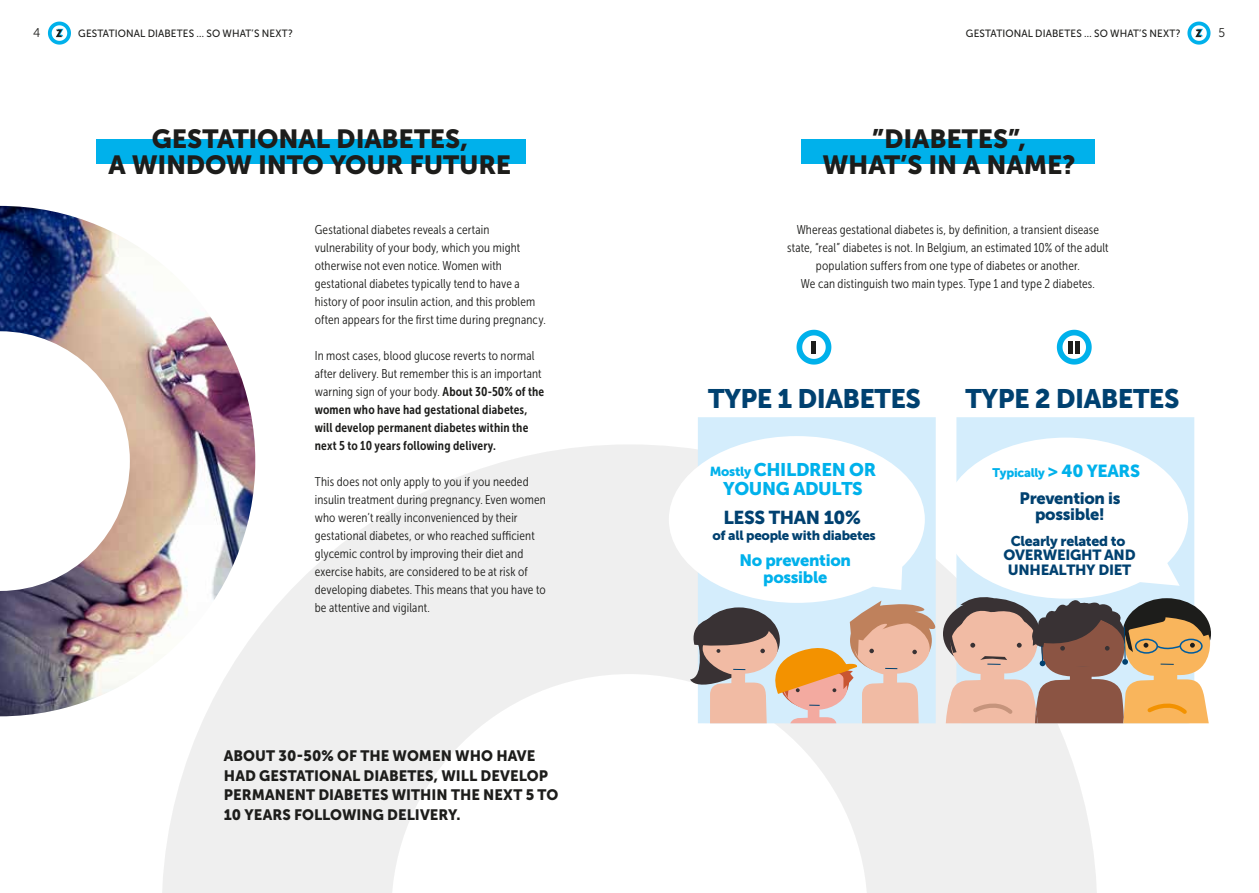
<style>
.page{position:relative;width:1259px;height:893px;background:#fff}
.page>*{position:absolute;margin:0;border:0;box-sizing:border-box;transform-origin:0 0}
.t1{font:26.55px "Museo Sans 900";letter-spacing:-.02em;color:#004170}
.t2{font:26.1px/26.1px "Museo Sans 900";letter-spacing:-.005em;color:#1d1d1b;text-align:center}
.t3{font:18.6px "Museo Sans 900";letter-spacing:-.02em;color:#004170}
.t4{font:18.15px/18.8px "Museo Sans 900";letter-spacing:-.02em;color:#00b1eb;text-align:center}
.t5{font:16.5px/16.2px "Museo Sans 900";letter-spacing:-.02em;color:#004170;text-align:center}
.t6{font:16.5px/16.2px "Museo Sans 900";letter-spacing:-.02em;color:#00b1eb;text-align:center}
.t7{font:15px/19.5px "Museo Sans 900";letter-spacing:.005em;color:#1d1d1b}
.t8{font:14.7px/14.7px "Museo Sans 900";letter-spacing:-.02em;color:#004170;text-align:center}
.t9{font:14.1px "Museo Sans 900";letter-spacing:-.02em;color:#004170}
.t10{font:13.2px "Museo Sans 900";letter-spacing:-.02em;color:#004170}
.t11{font:12.75px/18px "Museo Sans Cond 300";letter-spacing:.01em;color:#1d1d1b}
.t12{font:12.75px/18px "Museo Sans Cond 700";letter-spacing:.01em;color:#1d1d1b;text-align:justify}
.t13{font:12.75px "Museo Sans 300";color:#1d1d1b;scale:.95 1}
.t14{font:12.45px "Museo Sans 900";letter-spacing:-.02em;color:#00b1eb}
.t15{font:10.5px "Museo Sans 500";letter-spacing:.01em;color:#1d1d1b;scale:.95 1}
.s1{font-family:"Museo Sans Cond 700"}
.s2{font-size:13.05px}
.s3{font-size:17.4px}
</style>
<div class="page">
<svg style="left:47px;top:21px;width:24px;height:24px"></svg>
<svg style="left:1187px;top:21px;width:24px;height:24px"></svg>
<svg style="left:162px;top:445px;width:935px;height:448px;fill:#efefef"></svg>
<img style="left:0;top:206px;width:255px;height:510px">
<div style="left:96px;top:139px;width:430px;height:25px;background:#00b1eb"></div>
<div style="left:801px;top:139px;width:293px;height:25px;background:#00b1eb"></div>
<svg style="left:796px;top:329px;width:36px;height:36px"></svg>
<div style="left:811px;top:341px;width:5px;height:12px;background:#1d1d1b"></div>
<svg style="left:1056px;top:329px;width:36px;height:36px"></svg>
<div style="left:1068px;top:341px;width:5px;height:12px;background:#1d1d1b"></div>
<div style="left:1075px;top:341px;width:5px;height:12px;background:#1d1d1b"></div>
<div style="left:698px;top:417px;width:237px;height:19px;background:#d4edfc"></div>
<div style="left:956px;top:417px;width:238px;height:19px;background:#d4edfc"></div>
<svg style="left:669px;top:436px;width:542px;height:287px"></svg>
<p class="t13" style="left:33px;top:26px;width:9px">4</p>
<p class="t15" style="left:78px;top:28px;width:228px">GESTATIONAL DIABETES … SO WHAT’S NEXT?</p>
<p class="t15" style="left:966px;top:28px;width:228px">GESTATIONAL DIABETES … SO WHAT’S NEXT?</p>
<p class="t13" style="left:1218px;top:26px;width:9px">5</p>
<h2 class="t2" style="left:108px;top:125px;width:404px">GESTATIONAL DIABETES,<br>A WINDOW INTO YOUR FUTURE</h2>
<h2 class="t2" style="left:822px;top:125px;width:254px">”DIABETES”,<br>WHAT’S IN A NAME?</h2>
<p class="t11" style="left:315px;top:221px;width:232px">Gestational diabetes reveals a certain vulnerability of your body, which you might otherwise not even notice. Women with gestational diabetes typically tend to have a history of poor insulin action, and this problem often appears for the first time during pregnancy.</p>
<p class="t11" style="left:315px;top:347px;width:231px">In most cases, blood glucose reverts to normal after delivery. But remember this is an important warning sign of your body. <span class="s1">About 30-50% of the</span></p>
<p class="t12" style="left:315px;top:401px;width:215px">women who have had gestational diabetes, will develop permanent diabetes within the next 5 to 10 years following delivery.</p>
<p class="t11" style="left:315px;top:473px;width:233px">This does not only apply to you if you needed insulin treatment during pregnancy. Even women who weren’t really inconvenienced by their gestational diabetes, or who reached sufficient glycemic control by improving their diet and exercise habits, are considered to be at risk of developing diabetes. This means that you have to be attentive and vigilant.</p>
<p class="t7" style="left:224px;top:746px;width:336px">ABOUT 30-50% OF THE WOMEN WHO HAVE HAD GESTATIONAL DIABETES, WILL DEVELOP PERMANENT DIABETES WITHIN THE NEXT 5 TO 10 YEARS FOLLOWING DELIVERY.</p>
<p class="t11" style="left:787px;top:221px;width:323px;text-align:center">Whereas gestational diabetes is, by definition, a transient disease state, “real” diabetes is not. In Belgium, an estimated 10% of the adult population suffers from one type of diabetes or another.<br>We can distinguish two main types. Type 1 and type 2 diabetes.</p>
<h1 class="t1" style="left:708px;top:384px;width:214px">TYPE 1 DIABETES</h1>
<h1 class="t1" style="left:965px;top:384px;width:216px">TYPE 2 DIABETES</h1>
<h3 class="t4" style="left:709px;top:461px;width:168px"><span class="s2">Mostly</span> CHILDREN OR<br>YOUNG ADULTS</h3>
<p class="t14" style="left:992px;top:466px;width:149px">Typically <span class="s3">&gt; 40 YEARS</span></p>
<p class="t5" style="left:1019px;top:490px;width:102px">Prevention is possible!</p>
<h3 class="t3" style="left:723px;top:507px;width:139px">LESS THAN 10%</h3>
<p class="t10" style="left:712px;top:528px;width:165px">of all people with diabetes</p>
<p class="t9" style="left:1010px;top:533px;width:116px">Clearly related to</p>
<p class="t8" style="left:1003px;top:548px;width:134px">OVERWEIGHT AND<br>UNHEALTHY DIET</p>
<p class="t6" style="left:739px;top:552px;width:113px">No prevention possible</p>
</div>
